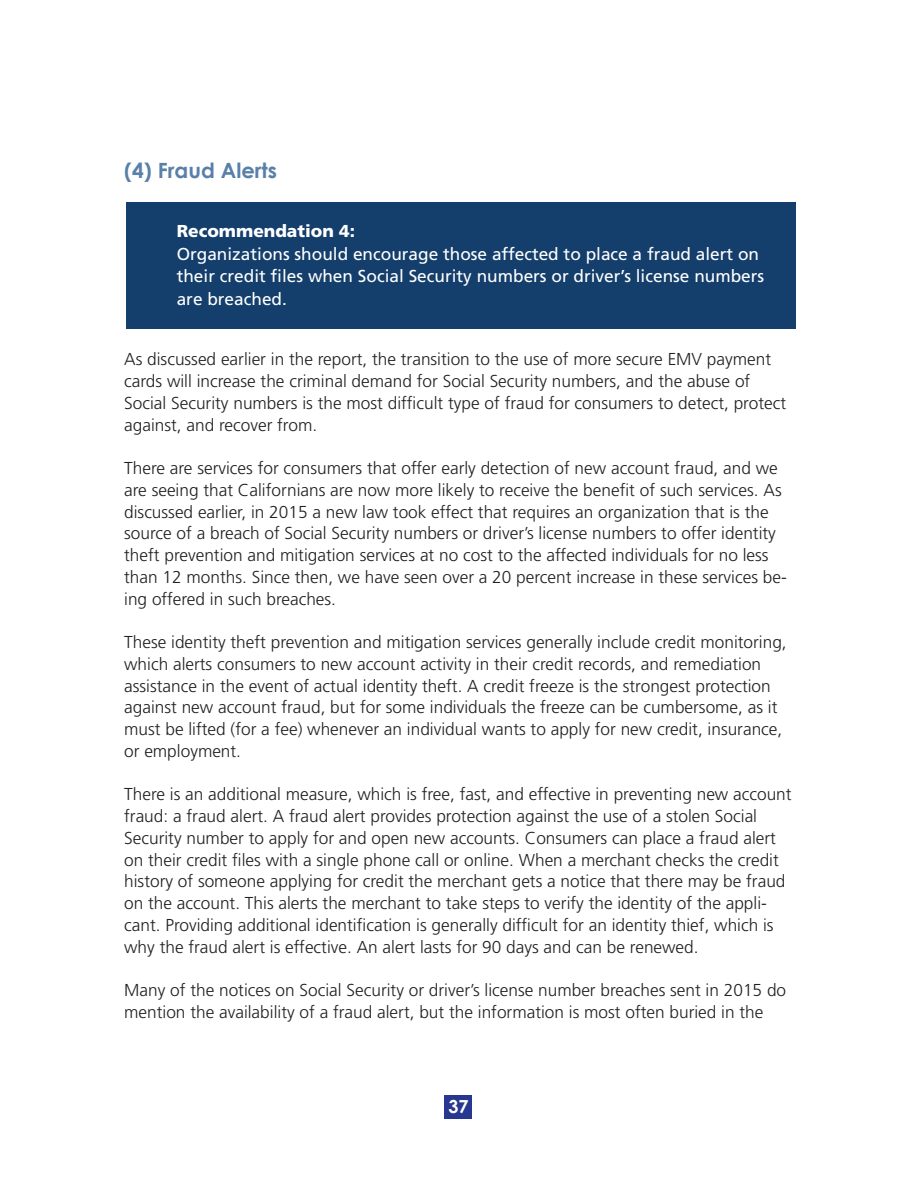
<style>
.page{position:relative;width:918px;height:1188px;background:#fff}
.page>*{position:absolute;margin:0;border:0;box-sizing:border-box;transform-origin:0 0}
.t1{font:700 21px "Century Gothic";color:#5880a9}
.t2{font:700 18px "Century Gothic";color:#fff}
.t3{font:300 17.25px/21.8px "Frutiger";color:#231f20}
.t4{font:17.25px/22.5px "Frutiger";color:#fff}
.s1{font-weight:900}
</style>
<div class="page">
<div style="left:445px;top:1095px;width:27px;height:24px;background:#283890"></div>
<div style="left:126px;top:202px;width:670px;height:127px;background:#143e6b"></div>
<h3 class="t1" style="left:124px;top:157px;width:154px">(4) Fraud Alerts</h3>
<p class="t4" style="left:177px;top:220px;width:589px"><span class="s1">Recommendation 4:<br></span>Organizations should encourage those affected to place a fraud alert on their credit files when Social Security numbers or driver’s license numbers are breached.</p>
<p class="t3" style="left:124px;top:349px;width:663px">As discussed earlier in the report, the transition to the use of more secure EMV payment cards will increase the criminal demand for Social Security numbers, and the abuse of Social Security numbers is the most difficult type of fraud for consumers to detect, protect against, and recover from.</p>
<p class="t3" style="left:124px;top:457px;width:664px">There are services for consumers that offer early detection of new account fraud, and we are seeing that Californians are now more likely to receive the benefit of such services. As discussed earlier, in 2015 a new law took effect that requires an organization that is the source of a breach of Social Security numbers or driver’s license numbers to offer identity theft prevention and mitigation services at no cost to the affected individuals for no less than 12 months. Since then, we have seen over a 20 percent increase in these services be&shy;ing offered in such breaches.</p>
<p class="t3" style="left:124px;top:631px;width:664px">These identity theft prevention and mitigation services generally include credit monitoring, which alerts consumers to new account activity in their credit records, and remediation assistance in the event of actual identity theft. A credit freeze is the strongest protection against new account fraud, but for some individuals the freeze can be cumbersome, as it must be lifted (for a fee) whenever an individual wants to apply for new credit, insurance, or employment.</p>
<p class="t3" style="left:124px;top:784px;width:669px">There is an additional measure, which is free, fast, and effective in preventing new account fraud: a fraud alert. A fraud alert provides protection against the use of a stolen Social Security number to apply for and open new accounts. Consumers can place a fraud alert on their credit files with a single phone call or online. When a merchant checks the credit history of someone applying for credit the merchant gets a notice that there may be fraud on the account. This alerts the merchant to take steps to verify the identity of the appli&shy;cant. Providing additional identification is generally difficult for an identity thief, which is why the fraud alert is effective. An alert lasts for 90 days and can be renewed.</p>
<p class="t3" style="left:124px;top:979px;width:664px">Many of the notices on Social Security or driver’s license number breaches sent in 2015 do mention the availability of a fraud alert, but the information is most often buried in the</p>
<p class="t2" style="left:448px;top:1095px;width:22px">37</p>
</div>
